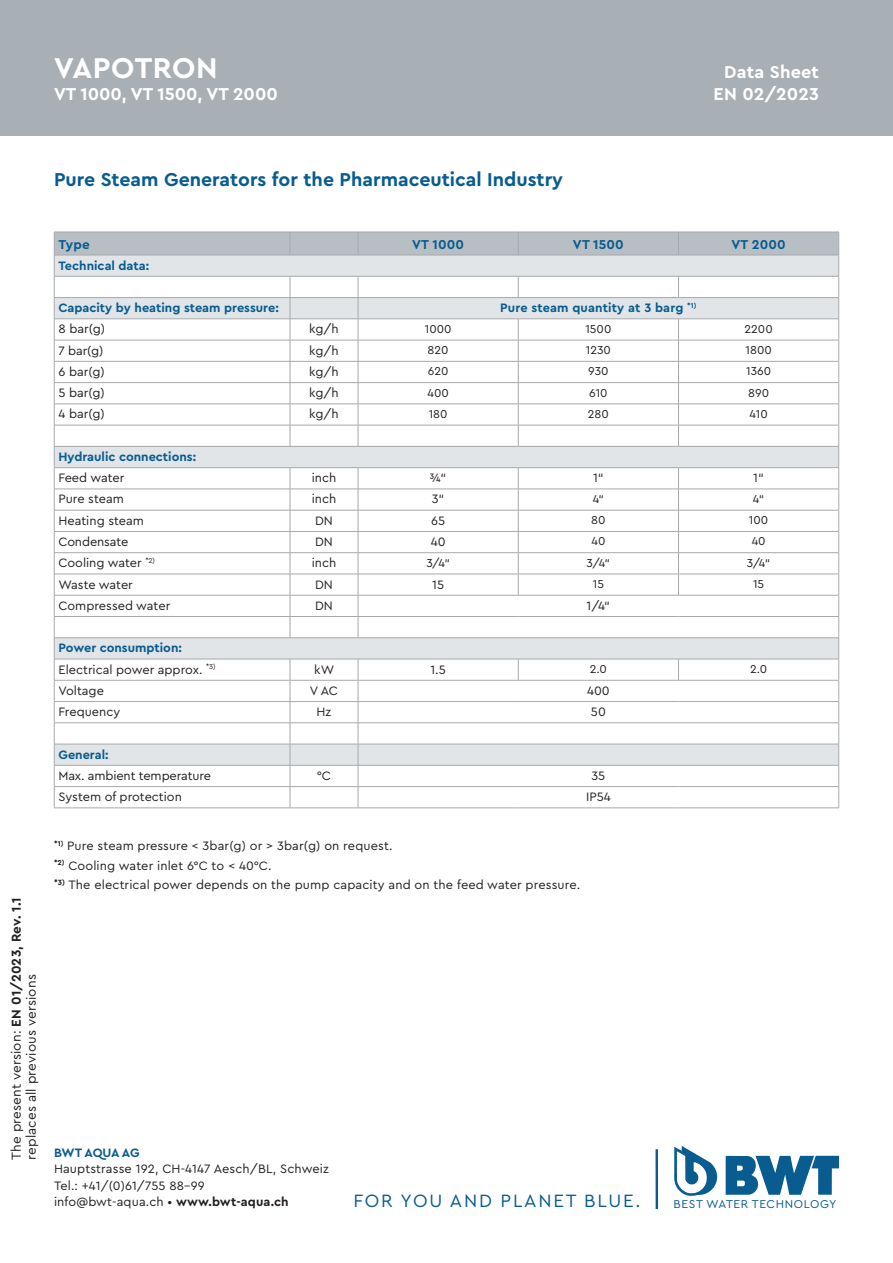
<style>
.page{position:relative;width:893px;height:1263px;background:#fff}
.page>*{position:absolute;margin:0;border:0;box-sizing:border-box;transform-origin:0 0}
.t1{font:700 30px "Cera PRO";letter-spacing:.02em;color:#fff}
.t2{font:700 19.5px "Cera PRO";color:#085c8f}
.t3{font:18.6px "Cera PRO";letter-spacing:.095em;color:#085c8f}
.t4{font:700 18px "Cera PRO";color:#fff}
.t5{font:13.5px/15px "Cera PRO";letter-spacing:.01em;color:#231f20}
.t6{font:700 13.5px "Cera PRO";letter-spacing:.01em;color:#085c8f}
.t7{font:12.75px/16.5px "Cera PRO";color:#231f20}
.t8{font:700 12.75px "Cera PRO";color:#085c8f}
.t9{font:12px "Cera PRO";color:#231f20}
.t10{font:11.85px "Cera PRO";letter-spacing:.05em;color:#085c8f}
.s1{font-weight:700}
.s2{font-weight:700;color:#085c8f}
</style>
<div class="page">
<div style="left:0;top:0;width:893px;height:136px;background:#a8b0b6"></div>
<hr style="left:655px;top:1149px;width:3px;height:60px;background:#085c8f">
<svg style="left:674px;top:1146px;width:44px;height:50px"></svg>
<svg style="left:726px;top:1156px;width:113px;height:39px"></svg>
<svg style="left:54px;top:232px;width:785px;height:576px"></svg>
<hr style="left:54px;top:808px;width:236px;height:1px;background:#a8a9ad">
<hr style="left:290px;top:808px;width:68px;height:1px;background:#a8a9ad">
<hr style="left:358px;top:808px;width:160px;height:1px;background:#a8a9ad">
<hr style="left:518px;top:808px;width:160px;height:1px;background:#a8a9ad">
<hr style="left:678px;top:808px;width:161px;height:1px;background:#a8a9ad">
<h1 class="t1" style="left:54px;top:48px;width:165px">Vapotron</h1>
<h3 class="t4" style="left:724px;top:60px;width:96px">Data Sheet</h3>
<h3 class="t4" style="left:54px;top:82px;width:225px">VT 1000, VT 1500, VT 2000</h3>
<h3 class="t4" style="left:714px;top:82px;width:107px">EN 02/2023</h3>
<h2 class="t2" style="left:54px;top:166px;width:511px">Pure Steam Generators for the Pharmaceutical Industry</h2>
<p class="t5" style="left:8px;top:1160px;width:264px;rotate:-90deg">The present version: <span class="s1">EN 01/2023, Rev. 1.1 </span>replaces all previous versions</p>
<p class="t6" style="left:58px;top:235px;width:33px">Type</p>
<p class="t6" style="left:412px;top:235px;width:53px">VT 1000</p>
<p class="t6" style="left:573px;top:235px;width:52px">VT 1500</p>
<p class="t6" style="left:731px;top:235px;width:56px">VT 2000</p>
<p class="t8" style="left:58px;top:257px;width:92px">Technical data:</p>
<p class="t8" style="left:58px;top:299px;width:222px">Capacity by heating steam pressure:</p>
<p class="t8" style="left:500px;top:299px;width:198px">Pure steam quantity at 3 barg <sup>*1)</sup></p>
<p class="t7" style="left:58px;top:320px;width:48px">8 bar(g)</p>
<p class="t7" style="left:309px;top:320px;width:31px">kg/h</p>
<p class="t9" style="left:425px;top:321px;width:28px">1000</p>
<p class="t9" style="left:585px;top:321px;width:27px">1500</p>
<p class="t9" style="left:744px;top:321px;width:30px">2200</p>
<p class="t7" style="left:58px;top:342px;width:46px">7 bar(g)</p>
<p class="t7" style="left:309px;top:342px;width:31px">kg/h</p>
<p class="t9" style="left:428px;top:342px;width:23px">820</p>
<p class="t9" style="left:586px;top:342px;width:27px">1230</p>
<p class="t9" style="left:745px;top:342px;width:28px">1800</p>
<p class="t7" style="left:58px;top:363px;width:48px">6 bar(g)</p>
<p class="t7" style="left:309px;top:363px;width:31px">kg/h</p>
<p class="t9" style="left:428px;top:363px;width:22px">620</p>
<p class="t9" style="left:588px;top:363px;width:22px">930</p>
<p class="t9" style="left:746px;top:363px;width:26px">1360</p>
<p class="t7" style="left:58px;top:384px;width:48px">5 bar(g)</p>
<p class="t7" style="left:309px;top:384px;width:31px">kg/h</p>
<p class="t9" style="left:427px;top:385px;width:23px">400</p>
<p class="t9" style="left:589px;top:385px;width:20px">610</p>
<p class="t9" style="left:748px;top:385px;width:22px">890</p>
<p class="t7" style="left:58px;top:405px;width:48px">4 bar(g)</p>
<p class="t7" style="left:309px;top:405px;width:31px">kg/h</p>
<p class="t9" style="left:429px;top:406px;width:20px">180</p>
<p class="t9" style="left:588px;top:406px;width:23px">280</p>
<p class="t9" style="left:749px;top:406px;width:20px">410</p>
<p class="t8" style="left:58px;top:448px;width:139px">Hydraulic connections:</p>
<p class="t7" style="left:58px;top:469px;width:67px">Feed water</p>
<p class="t7" style="left:312px;top:469px;width:26px">inch</p>
<p class="t7" style="left:430px;top:469px;width:18px">¾“</p>
<p class="t7" style="left:593px;top:469px;width:12px">1“</p>
<p class="t7" style="left:753px;top:469px;width:12px">1“</p>
<p class="t7" style="left:58px;top:490px;width:67px">Pure steam</p>
<p class="t7" style="left:312px;top:490px;width:26px">inch</p>
<p class="t7" style="left:432px;top:490px;width:14px">3“</p>
<p class="t9" style="left:593px;top:491px;width:13px">4“</p>
<p class="t9" style="left:753px;top:491px;width:13px">4“</p>
<p class="t7" style="left:58px;top:512px;width:87px">Heating steam</p>
<p class="t7" style="left:315px;top:512px;width:19px">DN</p>
<p class="t7" style="left:431px;top:512px;width:16px">65</p>
<p class="t9" style="left:591px;top:512px;width:16px">80</p>
<p class="t9" style="left:749px;top:512px;width:21px">100</p>
<p class="t7" style="left:58px;top:533px;width:71px">Condensate</p>
<p class="t7" style="left:315px;top:533px;width:19px">DN</p>
<p class="t7" style="left:431px;top:533px;width:16px">40</p>
<p class="t9" style="left:591px;top:533px;width:15px">40</p>
<p class="t9" style="left:752px;top:533px;width:15px">40</p>
<p class="t7" style="left:58px;top:554px;width:98px">Cooling water <sup>*2)</sup></p>
<p class="t7" style="left:312px;top:554px;width:26px">inch</p>
<p class="t9" style="left:426px;top:555px;width:25px">3/4“</p>
<p class="t9" style="left:587px;top:555px;width:25px">3/4“</p>
<p class="t9" style="left:747px;top:555px;width:25px">3/4“</p>
<p class="t7" style="left:58px;top:575px;width:76px">Waste water</p>
<p class="t7" style="left:315px;top:575px;width:19px">DN</p>
<p class="t7" style="left:432px;top:575px;width:13px">15</p>
<p class="t9" style="left:593px;top:576px;width:13px">15</p>
<p class="t9" style="left:753px;top:576px;width:13px">15</p>
<p class="t7" style="left:58px;top:597px;width:113px">Compressed water</p>
<p class="t7" style="left:315px;top:597px;width:19px">DN</p>
<p class="t7" style="left:587px;top:597px;width:25px">1/4“</p>
<p class="t7" style="left:58px;top:637px;width:159px;line-height:21.3px"><span class="s2">Power consumption:<br></span>Electrical power approx. <sup>*3)</sup></p>
<p class="t7" style="left:314px;top:660px;width:22px">kW</p>
<p class="t7" style="left:430px;top:660px;width:17px">1.5</p>
<p class="t9" style="left:590px;top:661px;width:19px">2.0</p>
<p class="t9" style="left:750px;top:661px;width:19px">2.0</p>
<p class="t7" style="left:58px;top:682px;width:47px">Voltage</p>
<p class="t7" style="left:310px;top:682px;width:30px">V AC</p>
<p class="t7" style="left:587px;top:682px;width:24px">400</p>
<p class="t7" style="left:58px;top:703px;width:63px">Frequency</p>
<p class="t7" style="left:317px;top:703px;width:16px">Hz</p>
<p class="t7" style="left:591px;top:703px;width:16px">50</p>
<p class="t8" style="left:58px;top:746px;width:52px">General:</p>
<p class="t7" style="left:58px;top:767px;width:154px">Max. ambient temperature</p>
<p class="t7" style="left:317px;top:767px;width:15px">°C</p>
<p class="t7" style="left:591px;top:767px;width:15px">35</p>
<p class="t7" style="left:58px;top:788px;width:125px">System of protection</p>
<p class="t7" style="left:586px;top:788px;width:26px">IP54</p>
<p class="t7" style="left:54px;top:835px;width:528px;line-height:19.5px"><sup>*1)</sup> Pure steam pressure &lt; 3bar(g) or &gt; 3bar(g) on request.<br><sup>*2)</sup> Cooling water inlet 6°C to &lt; 40°C.<br><sup>*3)</sup> The electrical power depends on the pump capacity and on the feed water pressure.</p>
<p class="t8" style="left:54px;top:1144px;width:87px">BWT AQUA AG</p>
<p class="t7" style="left:54px;top:1160px;width:276px">Hauptstrasse 192, CH-4147 Aesch/BL, Schweiz<br>Tel.: +41/(0)61/755 88-99<br>info@bwt-aqua.ch • <span class="s1">www.bwt-aqua.ch</span></p>
<h3 class="t3" style="left:353px;top:1189px;width:288px">FOR YOU AND PLANET BLUE.</h3>
<p class="t10" style="left:674px;top:1196px;width:165px">BEST WATER TECHNOLOGY</p>
</div>
